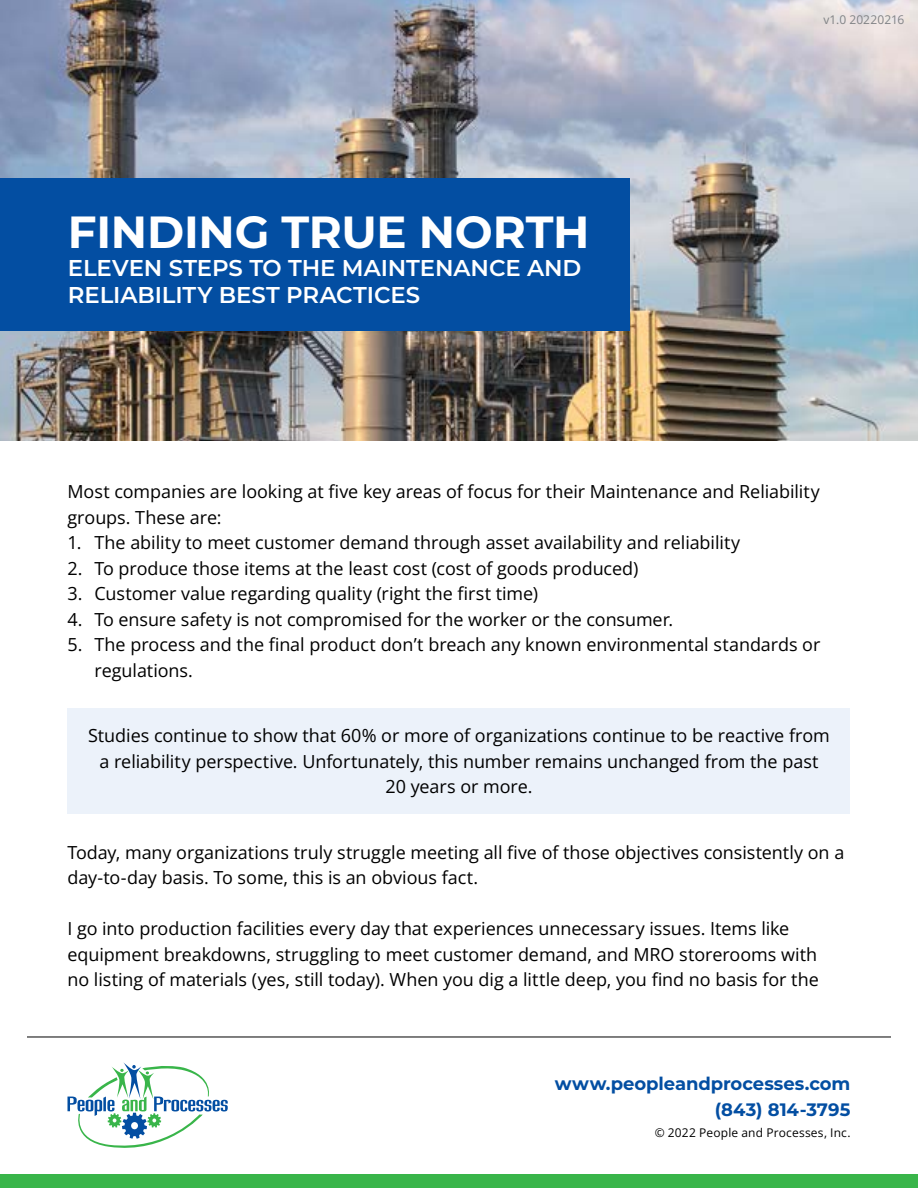
<style>
.page{position:relative;width:918px;height:1188px;background:#fff}
.page>*{position:absolute;margin:0;border:0;box-sizing:border-box;transform-origin:0 0}
.t1{font:700 45px "Montserrat";letter-spacing:-.005em;color:#fff}
.t2{font:600 22.8px/27.5px "Montserrat";letter-spacing:-.005em;color:#fff}
.t3{font:18px/25.5px "Open Sans";letter-spacing:-.005em;color:#000}
.t4{font:700 18px/25.5px "Montserrat";color:#034ea2;text-align:right}
.t5{font:12px "Open Sans";letter-spacing:.015em;color:#000}
.t6{font:12px "Open Sans";letter-spacing:.005em;color:#808285}
</style>
<div class="page">
<img style="left:0;top:0;width:918px;height:441px">
<div style="left:68px;top:708px;width:782px;height:106px;background:#ecf2fa"></div>
<hr style="left:27px;top:1037px;width:864px;height:1px;background:#000">
<div style="left:0;top:1174px;width:918px;height:14px;background:#39b54a"></div>
<svg style="left:67px;top:1062px;width:161px;height:86px"></svg>
<div style="left:0;top:178px;width:630px;height:152px;background:#034ea2"></div>
<h1 class="t1" style="left:68px;top:200px;width:523px">FINDING TRUE NORTH</h1>
<p class="t2" style="left:68px;top:253px;width:515px">ELEVEN STEPS TO THE MAINTENANCE AND<br>RELIABILITY BEST PRACTICES</p>
<p class="t6" style="left:823px;top:11px;width:83px">v1.0 20220216</p>
<p class="t3" style="left:68px;top:479px;width:754px">Most companies are looking at five key areas of focus for their Maintenance and Reliability groups. These are:</p>
<p class="t3" style="left:68px;top:530px;width:674px">1. The ability to meet customer demand through asset availability and reliability</p>
<p class="t3" style="left:68px;top:555px;width:573px">2. To produce those items at the least cost (cost of goods produced)</p>
<p class="t3" style="left:68px;top:581px;width:472px">3. Customer value regarding quality (right the first time)</p>
<p class="t3" style="left:68px;top:606px;width:607px">4. To ensure safety is not compromised for the worker or the consumer.</p>
<p class="t3" style="left:94px;top:632px;width:727px;text-indent:-27px">5. The process and the final product don’t breach any known environmental standards or regulations.</p>
<p class="t3" style="left:88px;top:723px;width:743px;text-align:center">Studies continue to show that 60% or more of organizations continue to be reactive from a reliability perspective. Unfortunately, this number remains unchanged from the past<br>20 years or more.</p>
<p class="t3" style="left:68px;top:839px;width:778px">Today, many organizations truly struggle meeting all five of those objectives consistently on a day-to-day basis. To some, this is an obvious fact.</p>
<p class="t3" style="left:68px;top:915px;width:753px">I go into production facilities every day that experiences unnecessary issues. Items like equipment breakdowns, struggling to meet customer demand, and MRO storerooms with no listing of materials (yes, still today). When you dig a little deep, you find no basis for the</p>
<p class="t4" style="left:555px;top:1070px;width:297px">www.peopleandprocesses.com (843) 814-3795</p>
<p class="t5" style="left:655px;top:1124px;width:197px">© 2022 People and Processes, Inc.</p>
</div>
